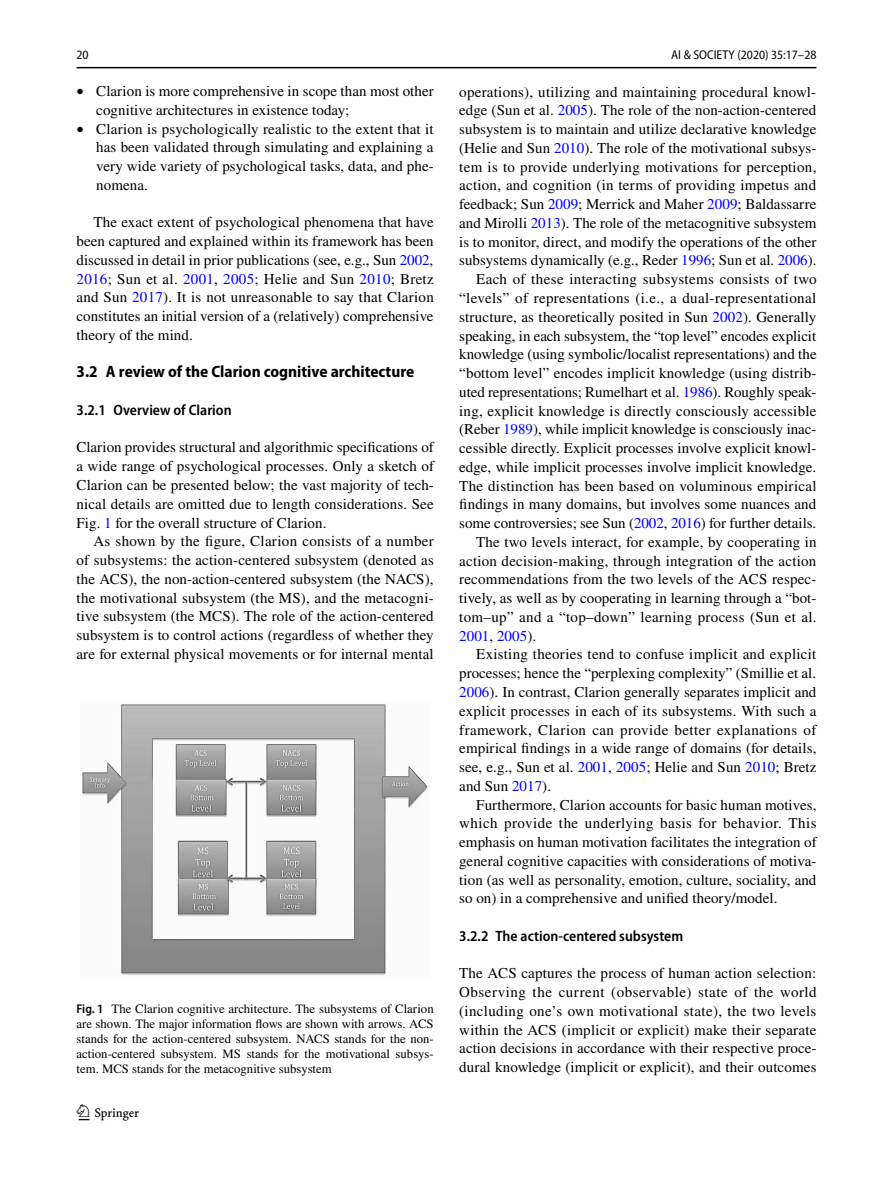
<style>
.page{position:relative;width:893px;height:1187px;background:#fff}
.page>*{position:absolute;margin:0;border:0;box-sizing:border-box;transform-origin:0 0}
.t1{font:22.5px "Springnew";color:#000}
.t2{font:700 semi-condensed 16.5px "Myriad Pro";color:#000}
.t3{font:15px/18.8px "STIX";letter-spacing:.005em;color:#000;text-align:justify}
.t4{font:15px "STIX";letter-spacing:.025em;color:#000}
.t5{font:15px "STIX";letter-spacing:.03em;color:#000}
.t6{font:600 semi-condensed 15px "Myriad Pro";color:#000}
.t7{font:15px "STIX";letter-spacing:.005em;color:#00f}
.t8{font:12.75px/15px "STIX";color:#000;text-align:justify}
.t9{font:semi-condensed 12.75px "Myriad Pro";color:#000}
.s1{font-size:14.1px}
.s2{color:#00f}
.s3{font-family:"Myriad Pro";font-weight:600;font-stretch:semi-condensed}
.s4{color:#000}
</style>
<div class="page">
<hr style="left:77px;top:67px;width:739px;height:1px;background:#000">
<img style="left:82px;top:704px;width:346px;height:271px">
<p class="t9" style="left:77px;top:48px;width:14px">20</p>
<p class="t9" style="left:671px;top:48px;width:147px">AI &amp; SOCIETY (2020) 35:17–28</p>
<p class="t3" style="left:96px;top:83px;width:339px;text-indent:-20px"><span class="s1">•</span> Clarion is more comprehensive in scope than most other cognitive architectures in existence today;</p>
<p class="t3" style="left:96px;top:120px;width:339px;text-indent:-20px"><span class="s1">•</span> Clarion is psychologically realistic to the extent that it has been validated through simulating and explaining a very wide variety of psychological tasks, data, and phe&shy;nomena.</p>
<p class="t3" style="left:77px;top:214px;width:359px;text-indent:17px">The exact extent of psychological phenomena that have been captured and explained within its framework has been discussed in detail in prior publications (see, e.g., Sun <span class="s2">2002</span>, <span class="s2">2016</span>; Sun et al. <span class="s2">2001</span>, <span class="s2">2005</span>; Helie and Sun <span class="s2">2010</span>; Bretz and Sun <span class="s2">2017</span>). It is not unreasonable to say that Clarion constitutes an initial version of a (relatively) comprehensive theory of the mind.</p>
<p class="t2" style="left:77px;top:361px;width:339px">3.2 A review of the Clarion cognitive architecture</p>
<p class="t6" style="left:77px;top:400px;width:157px">3.2.1 Overview of Clarion</p>
<p class="t3" style="left:77px;top:439px;width:359px">Clarion provides structural and algorithmic specifications of a wide range of psychological processes. Only a sketch of Clarion can be presented below; the vast majority of tech&shy;nical details are omitted due to length considerations. See Fig. <span class="s2">1</span> for the overall structure of Clarion.</p>
<p class="t3" style="left:77px;top:533px;width:359px;text-indent:17px">As shown by the figure, Clarion consists of a number of subsystems: the action-centered subsystem (denoted as the ACS), the non-action-centered subsystem (the NACS), the motivational subsystem (the MS), and the metacogni&shy;tive subsystem (the MCS). The role of the action-centered subsystem is to control actions (regardless of whether they are for external physical movements or for internal mental</p>
<p class="t8" style="left:77px;top:1001px;width:359px"><span class="s3">Fig. 1</span> The Clarion cognitive architecture. The subsystems of Clarion are shown. The major information flows are shown with arrows. ACS stands for the action-centered subsystem. NACS stands for the non&shy;action-centered subsystem. MS stands for the motivational subsys&shy;tem. MCS stands for the metacognitive subsystem</p>
<h1 class="t1" style="left:79px;top:1104px;width:62px">1 3</h1>
<p class="t3" style="left:459px;top:83px;width:358px">operations), utilizing and maintaining procedural knowl-</p>
<p class="t3" style="left:459px;top:102px;width:359px">edge (Sun et al. <span class="s2">2005</span>). The role of the non-action-centered</p>
<p class="t3" style="left:459px;top:121px;width:359px">subsystem is to maintain and utilize declarative knowledge</p>
<p class="t3" style="left:459px;top:139px;width:359px">(Helie and Sun <span class="s2">2010</span>). The role of the motivational subsys-</p>
<p class="t3" style="left:459px;top:158px;width:359px">tem is to provide underlying motivations for perception,</p>
<p class="t3" style="left:459px;top:177px;width:358px">action, and cognition (in terms of providing impetus and</p>
<p class="t3" style="left:459px;top:196px;width:359px">feedback; Sun <span class="s2">2009</span>; Merrick and Maher <span class="s2">2009</span>; Baldassarre</p>
<p class="t3" style="left:459px;top:214px;width:359px">and Mirolli <span class="s2">2013</span>). The role of the metacognitive subsystem</p>
<p class="t3" style="left:459px;top:233px;width:359px">is to monitor, direct, and modify the operations of the other</p>
<p class="t3" style="left:459px;top:252px;width:359px">subsystems dynamically (e.g., Reder <span class="s2">1996</span>; Sun et al. <span class="s2">2006</span>).</p>
<p class="t4" style="left:476px;top:269px;width:342px">Each of these interacting subsystems consists of two</p>
<p class="t4" style="left:459px;top:287px;width:359px">“levels” of representations (i.e., a dual-representational</p>
<p class="t3" style="left:459px;top:308px;width:359px">structure, as theoretically posited in Sun <span class="s2">2002</span>). Generally</p>
<p class="t3" style="left:459px;top:327px;width:358px">speaking, in each subsystem, the “top level” encodes explicit</p>
<p class="t3" style="left:459px;top:346px;width:359px">knowledge (using symbolic/localist representations) and the</p>
<p class="t3" style="left:459px;top:364px;width:359px">“bottom level” encodes implicit knowledge (using distrib-</p>
<p class="t3" style="left:459px;top:383px;width:359px">uted representations; Rumelhart et al. <span class="s2">1986</span>). Roughly speak-</p>
<p class="t3" style="left:459px;top:402px;width:359px">ing, explicit knowledge is directly consciously accessible</p>
<p class="t3" style="left:459px;top:421px;width:359px">(Reber <span class="s2">1989</span>), while implicit knowledge is consciously inac-</p>
<p class="t3" style="left:459px;top:439px;width:359px">cessible directly. Explicit processes involve explicit knowl-</p>
<p class="t3" style="left:459px;top:458px;width:358px">edge, while implicit processes involve implicit knowledge.</p>
<p class="t3" style="left:459px;top:477px;width:359px">The distinction has been based on voluminous empirical</p>
<p class="t3" style="left:459px;top:496px;width:359px">findings in many domains, but involves some nuances and</p>
<p class="t3" style="left:459px;top:514px;width:359px">some controversies; see Sun (<span class="s2">2002</span>, <span class="s2">2016</span>) for further details.</p>
<p class="t3" style="left:476px;top:533px;width:342px">The two levels interact, for example, by cooperating in</p>
<p class="t3" style="left:459px;top:552px;width:359px">action decision-making, through integration of the action</p>
<p class="t3" style="left:459px;top:571px;width:359px">recommendations from the two levels of the ACS respec-</p>
<p class="t3" style="left:459px;top:589px;width:359px">tively, as well as by cooperating in learning through a “bot-</p>
<p class="t3" style="left:459px;top:608px;width:359px">tom–up” and a “top–down” learning process (Sun et al.</p>
<p class="t7" style="left:459px;top:625px;width:78px">2001<span class="s4">,</span> 2005<span class="s4">).</span></p>
<p class="t3" style="left:476px;top:646px;width:342px">Existing theories tend to confuse implicit and explicit</p>
<p class="t3" style="left:459px;top:664px;width:358px">processes; hence the “perplexing complexity” (Smillie et al.</p>
<p class="t3" style="left:459px;top:683px;width:359px"><span class="s2">2006</span>). In contrast, Clarion generally separates implicit and</p>
<p class="t3" style="left:459px;top:702px;width:359px">explicit processes in each of its subsystems. With such a</p>
<p class="t5" style="left:459px;top:719px;width:359px">framework, Clarion can provide better explanations of</p>
<p class="t3" style="left:459px;top:739px;width:359px">empirical findings in a wide range of domains (for details,</p>
<p class="t3" style="left:459px;top:758px;width:359px">see, e.g., Sun et al. <span class="s2">2001</span>, <span class="s2">2005</span>; Helie and Sun <span class="s2">2010</span>; Bretz</p>
<p class="t3" style="left:459px;top:777px;width:93px">and Sun <span class="s2">2017</span>).</p>
<p class="t3" style="left:476px;top:796px;width:342px">Furthermore, Clarion accounts for basic human motives,</p>
<p class="t5" style="left:459px;top:812px;width:359px">which provide the underlying basis for behavior. This</p>
<p class="t3" style="left:459px;top:833px;width:359px">emphasis on human motivation facilitates the integration of</p>
<p class="t3" style="left:459px;top:852px;width:359px">general cognitive capacities with considerations of motiva-</p>
<p class="t3" style="left:459px;top:871px;width:359px">tion (as well as personality, emotion, culture, sociality, and</p>
<p class="t3" style="left:459px;top:889px;width:320px">so on) in a comprehensive and unified theory/model.</p>
<p class="t6" style="left:459px;top:926px;width:225px">3.2.2 The action‑centered subsystem</p>
<p class="t3" style="left:459px;top:964px;width:359px">The ACS captures the process of human action selection:<br>Observing the current (observable) state of the world (including one’s own motivational state), the two levels within the ACS (implicit or explicit) make their separate action decisions in accordance with their respective proce&shy;dural knowledge (implicit or explicit), and their outcomes</p>
</div>
